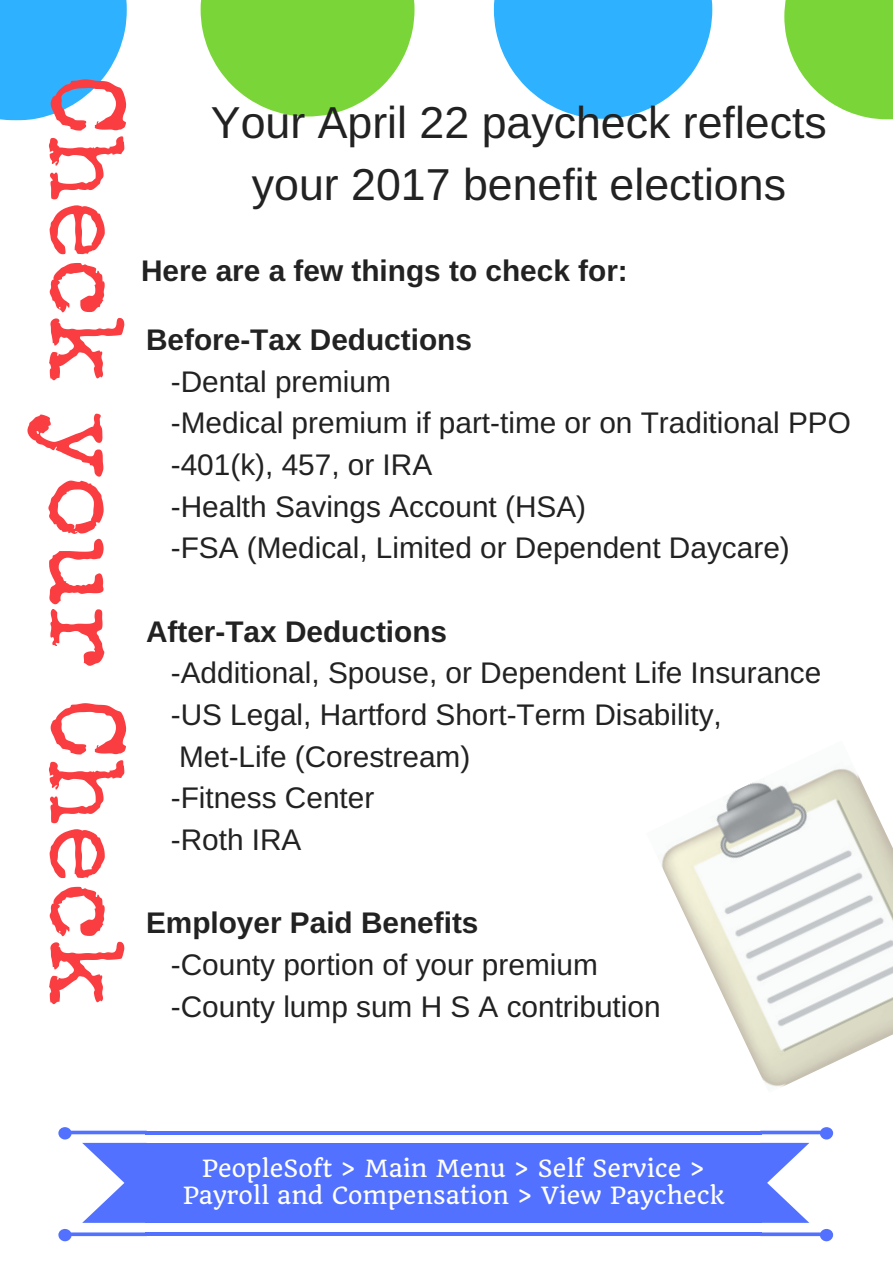
<style>
.page{position:relative;width:893px;height:1263px;background:#fff}
.page>*{position:absolute;margin:0;border:0;box-sizing:border-box;transform-origin:0 0}
.t1{font:105.98px "Special Elite";color:#f93d40}
.t2{font:44.7px/62.5px "Arimo";color:#222;text-align:center}
.t3{font:29.78px/41.6px "Arimo";color:#222}
.t4{font:700 29.78px "Arimo";color:#222}
.t5{font:23.17px/27.6px "Quando";color:#fff;text-align:center}
</style>
<div class="page">
<svg style="left:201px;top:0;width:213px;height:117px"></svg>
<svg style="left:494px;top:0;width:218px;height:119px"></svg>
<svg style="left:0;top:0;width:127px;height:120px"></svg>
<svg style="left:784px;top:0;width:109px;height:119px"></svg>
<img style="left:661px;top:768px;width:232px;height:319px">
<div style="left:145px;top:1143px;width:617px;height:80px;background:#5271ff"></div>
<hr style="left:145px;top:1232px;width:617px;height:4px;background:#5271ff">
<hr style="left:145px;top:1131px;width:617px;height:3px;background:#5271ff">
<svg style="left:58px;top:1229px;width:89px;height:12px"></svg>
<svg style="left:58px;top:1127px;width:89px;height:96px"></svg>
<svg style="left:760px;top:1229px;width:73px;height:12px"></svg>
<svg style="left:760px;top:1127px;width:73px;height:96px"></svg>
<h1 class="t1" style="left:127px;top:74px;width:933px;rotate:90deg">Check your Check</h1>
<h2 class="t2" style="left:211px;top:91px;width:617px">Your April 22 paycheck reflects your 2017 benefit elections</h2>
<p class="t4" style="left:141px;top:254px;width:488px">Here are a few things to check for:</p>
<p class="t4" style="left:146px;top:323px;width:327px">Before-Tax Deductions</p>
<p class="t3" style="left:171px;top:361px;width:682px">-Dental premium<br>-Medical premium if part-time or on Traditional PPO -401(k), 457, or IRA<br>-Health Savings Account (HSA)<br>-FSA (Medical, Limited or Dependent Daycare)</p>
<p class="t4" style="left:146px;top:615px;width:303px">After-Tax Deductions</p>
<p class="t3" style="left:171px;top:652px;width:652px">-Additional, Spouse, or Dependent Life Insurance -US Legal, Hartford Short-Term Disability,<br>Met-Life (Corestream)<br>-Fitness Center<br>-Roth IRA</p>
<p class="t4" style="left:146px;top:906px;width:334px">Employer Paid Benefits</p>
<p class="t3" style="left:171px;top:944px;width:491px">-County portion of your premium -County lump sum H S A contribution</p>
<p class="t5" style="left:183px;top:1154px;width:543px">PeopleSoft &gt; Main Menu &gt; Self Service &gt;<br>Payroll and Compensation &gt; View Paycheck</p>
</div>
